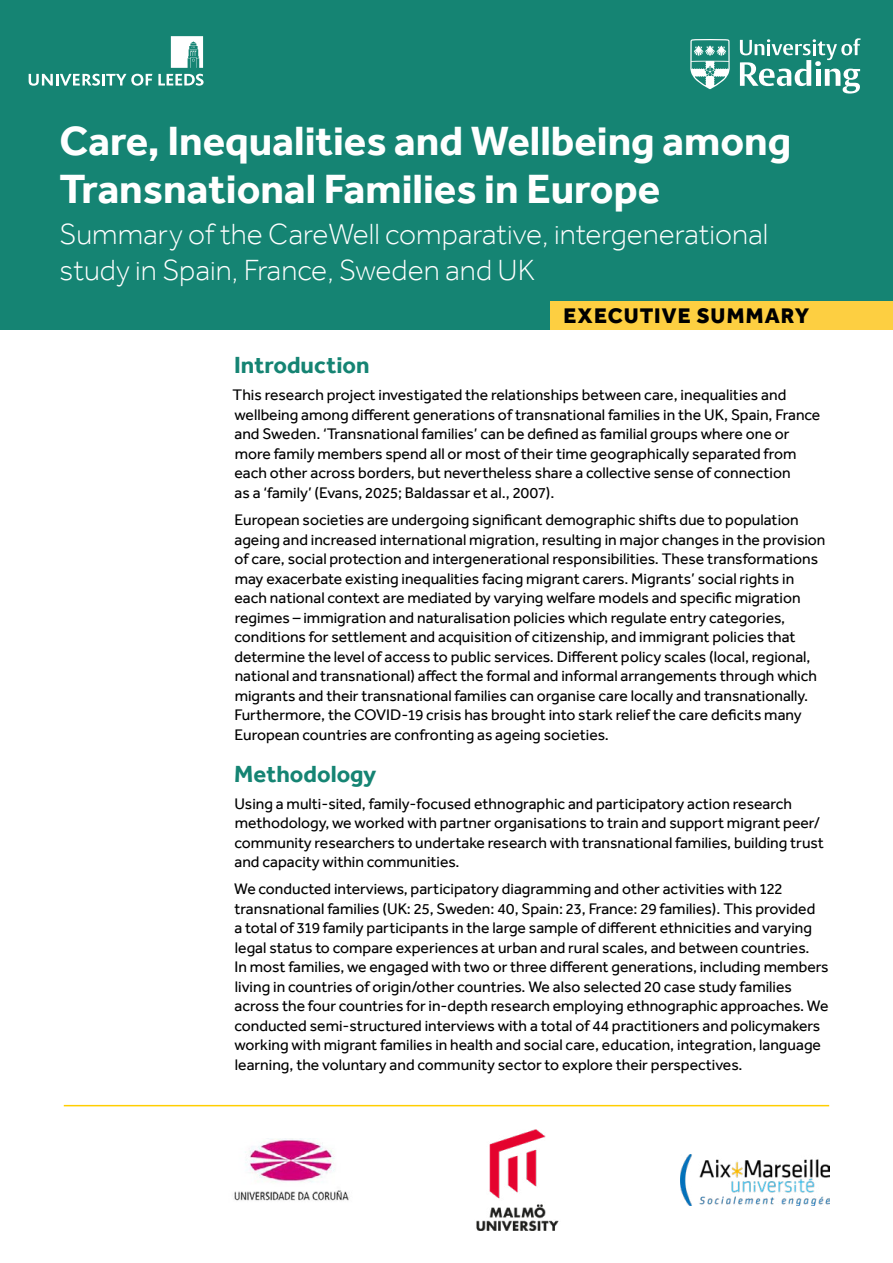
<style>
.page{position:relative;width:893px;height:1263px;background:#fff}
.page>*{position:absolute;margin:0;border:0;box-sizing:border-box;transform-origin:0 0}
.H1_Project_Title{font:700 42px/48px "Effra";color:#fff}
.H1_Project_Title-2{font:300 30px/36px "Effra";color:#fff}
.t1{font:700 24px "Effra";color:#158473}
.H2_EDITORs_NOTE{font:800 21.75px "Effra";letter-spacing:.05em;color:#000}
.BODY{font:15.75px/19.5px "Effra";color:#000}
</style>
<div class="page">
<div style="left:0;top:0;width:893px;height:329px;background:#158473"></div>
<svg style="left:171px;top:36px;width:32px;height:32px"></svg>
<svg style="left:29px;top:74px;width:123px;height:12px"></svg>
<svg style="left:158px;top:74px;width:46px;height:12px"></svg>
<svg style="left:740px;top:38px;width:121px;height:56px"></svg>
<svg style="left:690px;top:39px;width:40px;height:50px"></svg>
<hr style="left:64px;top:1105px;width:765px;height:1px;background:#ffce00">
<div style="left:551px;top:301px;width:342px;height:28px;background:#fdcf41"></div>
<img style="left:234px;top:1138px;width:116px;height:63px">
<img style="left:476px;top:1129px;width:83px;height:102px">
<img style="left:680px;top:1155px;width:149px;height:51px">
<h1 class="H1_Project_Title" style="left:60px;top:117px;width:733px">Care, Inequalities and Wellbeing among<br>Transnational Families in Europe</h1>
<h1 class="H1_Project_Title-2" style="left:60px;top:215px;width:710px">Summary of the CareWell comparative, intergenerational study in Spain, France, Sweden and UK</h1>
<h2 class="H2_EDITORs_NOTE" style="left:564px;top:302px;width:247px">EXECUTIVE SUMMARY</h2>
<h2 class="t1" style="left:234px;top:351px;width:137px">Introduction</h2>
<p class="BODY" style="left:233px;top:385px;width:589px">This research project investigated the relationships between care, inequalities and wellbeing among different generations of transnational families in the UK, Spain, France and Sweden. ‘Transnational families’ can be defined as familial groups where one or more family members spend all or most of their time geographically separated from each other across borders, but nevertheless share a collective sense of connection<br>as a ‘family’ (Evans, 2025; Baldassar et al., 2007).</p>
<p class="BODY" style="left:234px;top:510px;width:593px">European societies are undergoing significant demographic shifts due to population ageing and increased international migration, resulting in major changes in the provision of care, social protection and intergenerational responsibilities. These transformations may exacerbate existing inequalities facing migrant carers. Migrants’ social rights in each national context are mediated by varying welfare models and specific migration regimes – immigration and naturalisation policies which regulate entry categories, conditions for settlement and acquisition of citizenship, and immigrant policies that determine the level of access to public services. Different policy scales (local, regional, national and transnational) affect the formal and informal arrangements through which migrants and their transnational families can organise care locally and transnationally.<br>Furthermore, the COVID-19 crisis has brought into stark relief the care deficits many European countries are confronting as ageing societies.</p>
<h2 class="t1" style="left:234px;top:759px;width:144px">Methodology</h2>
<p class="BODY" style="left:234px;top:793px;width:591px">Using a multi-sited, family-focused ethnographic and participatory action research methodology, we worked with partner organisations to train and support migrant peer/ community researchers to undertake research with transnational families, building trust and capacity within communities.</p>
<p class="BODY" style="left:234px;top:879px;width:596px">We conducted interviews, participatory diagramming and other activities with 122 transnational families (UK: 25, Sweden: 40, Spain: 23, France: 29 families). This provided<br>a total of 319 family participants in the large sample of different ethnicities and varying legal status to compare experiences at urban and rural scales, and between countries.<br>In most families, we engaged with two or three different generations, including members living in countries of origin/other countries. We also selected 20 case study families across the four countries for in-depth research employing ethnographic approaches. We conducted semi-structured interviews with a total of 44 practitioners and policymakers working with migrant families in health and social care, education, integration, language learning, the voluntary and community sector to explore their perspectives.</p>
</div>
